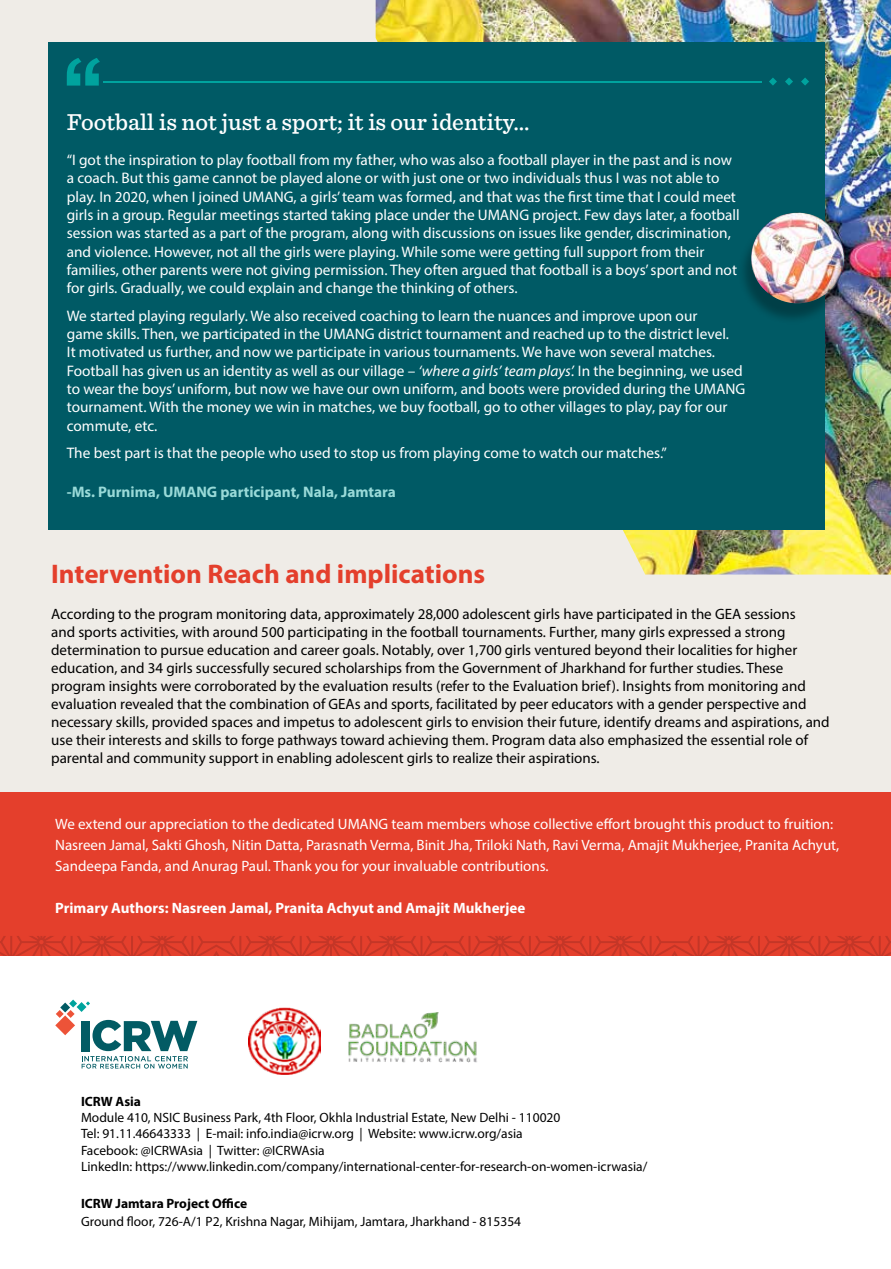
<style>
.page{position:relative;width:891px;height:1269px;background:#efece7}
.page>*{position:absolute;margin:0;border:0;box-sizing:border-box;transform-origin:0 0}
.t1{font:700 27px "Myriad Pro";color:#e43f2c}
.t2{font:500 24px "Sentinel";color:#fff}
.t3{font:15.3px/18.3px "Myriad Pro";color:#fff}
.t4{font:700 15.3px "Myriad Pro";color:#99dad8}
.t5{font:15px/18px "Myriad Pro";color:#000}
.t6{font:15px/21px "Myriad Pro";color:#fff}
.t7{font:700 15px "Myriad Pro";color:#fff}
.t8{font:13.5px/16.2px "Myriad Pro";color:#000}
.t9{font:700 13.5px "Myriad Pro";color:#000}
.s1{font-style:italic}
</style>
<div class="page">
<div style="left:0;top:957px;width:891px;height:312px;background:#fff"></div>
<svg style="left:55px;top:1000px;width:142px;height:69px"></svg>
<img style="left:376px;top:0;width:515px;height:575px">
<div style="left:49px;top:42px;width:776px;height:488px;background:#005a65"></div>
<svg style="left:67px;top:58px;width:33px;height:28px"></svg>
<svg style="left:801px;top:78px;width:8px;height:8px"></svg>
<svg style="left:785px;top:78px;width:8px;height:8px"></svg>
<svg style="left:769px;top:78px;width:8px;height:8px"></svg>
<hr style="left:103px;top:81px;width:658px;height:1px;background:#00a39e">
<div style="left:0;top:792px;width:891px;height:164px;background:#e43f2c"></div>
<svg style="left:0;top:936px;width:891px;height:20px"></svg>
<div style="left:737px;top:218px;width:109px;height:107px;background:#000;opacity:.3"></div>
<img style="left:751px;top:213px;width:93px;height:90px">
<img style="left:348px;top:1013px;width:129px;height:49px">
<img style="left:249px;top:1007px;width:71px;height:68px">
<h2 class="t2" style="left:67px;top:103px;width:464px">Football is not just a sport; it is our identity…</h2>
<p class="t3" style="left:67px;top:151px;width:674px">“I got the inspiration to play football from my father, who was also a football player in the past and is now a coach. But this game cannot be played alone or with just one or two individuals thus I was not able to play. In 2020, when I joined UMANG, a girls’ team was formed, and that was the first time that I could meet girls in a group. Regular meetings started taking place under the UMANG project. Few days later, a football session was started as a part of the program, along with discussions on issues like gender, discrimination, and violence. However, not all the girls were playing. While some were getting full support from their families, other parents were not giving permission. They often argued that football is a boys’ sport and not for girls. Gradually, we could explain and change the thinking of others.</p>
<p class="t3" style="left:67px;top:306px;width:680px">We started playing regularly. We also received coaching to learn the nuances and improve upon our<br>game skills. Then, we participated in the UMANG district tournament and reached up to the district level.<br>It motivated us further, and now we participate in various tournaments. We have won several matches.<br>Football has given us an identity as well as our village – <span class="s1">‘where a girls’ team plays’.</span> In the beginning, we used to wear the boys’ uniform, but now we have our own uniform, and boots were provided during the UMANG tournament. With the money we win in matches, we buy football, go to other villages to play, pay for our commute, etc.</p>
<p class="t3" style="left:67px;top:443px;width:602px">The best part is that the people who used to stop us from playing come to watch our matches.”</p>
<p class="t4" style="left:67px;top:482px;width:331px">-Ms. Purnima, UMANG participant, Nala, Jamtara</p>
<h1 class="t1" style="left:51px;top:556px;width:436px">Intervention Reach and implications</h1>
<p class="t5" style="left:51px;top:605px;width:780px">According to the program monitoring data, approximately 28,000 adolescent girls have participated in the GEA sessions<br>and sports activities, with around 500 participating in the football tournaments. Further, many girls expressed a strong determination to pursue education and career goals. Notably, over 1,700 girls ventured beyond their localities for higher education, and 34 girls successfully secured scholarships from the Government of Jharkhand for further studies. These program insights were corroborated by the evaluation results (refer to the Evaluation brief). Insights from monitoring and evaluation revealed that the combination of GEAs and sports, facilitated by peer educators with a gender perspective and necessary skills, provided spaces and impetus to adolescent girls to envision their future, identify dreams and aspirations, and use their interests and skills to forge pathways toward achieving them. Program data also emphasized the essential role of parental and community support in enabling adolescent girls to realize their aspirations.</p>
<p class="t6" style="left:55px;top:814px;width:786px">We extend our appreciation to the dedicated UMANG team members whose collective effort brought this product to fruition:<br>Nasreen Jamal, Sakti Ghosh, Nitin Datta, Parasnath Verma, Binit Jha, Triloki Nath, Ravi Verma, Amajit Mukherjee, Pranita Achyut,<br>Sandeepa Fanda, and Anurag Paul. Thank you for your invaluable contributions.</p>
<p class="t7" style="left:55px;top:898px;width:472px">Primary Authors: Nasreen Jamal, Pranita Achyut and Amajit Mukherjee</p>
<p class="t9" style="left:81px;top:1093px;width:62px">ICRW Asia</p>
<p class="t8" style="left:81px;top:1109px;width:568px">Module 410, NSIC Business Park, 4th Floor, Okhla Industrial Estate, New Delhi - 110020<br>Tel: 91.11.46643333 | E-mail: info.india@icrw.org | Website: www.icrw.org/asia<br>Facebook: @ICRWAsia | Twitter: @ICRWAsia<br>LinkedIn: https://www.linkedin.com/company/international-center-for-research-on-women-icrwasia/</p>
<p class="t9" style="left:81px;top:1195px;width:168px">ICRW Jamtara Project Office</p>
<p class="t8" style="left:81px;top:1214px;width:442px">Ground floor, 726-A/1 P2, Krishna Nagar, Mihijam, Jamtara, Jharkhand - 815354</p>
</div>
